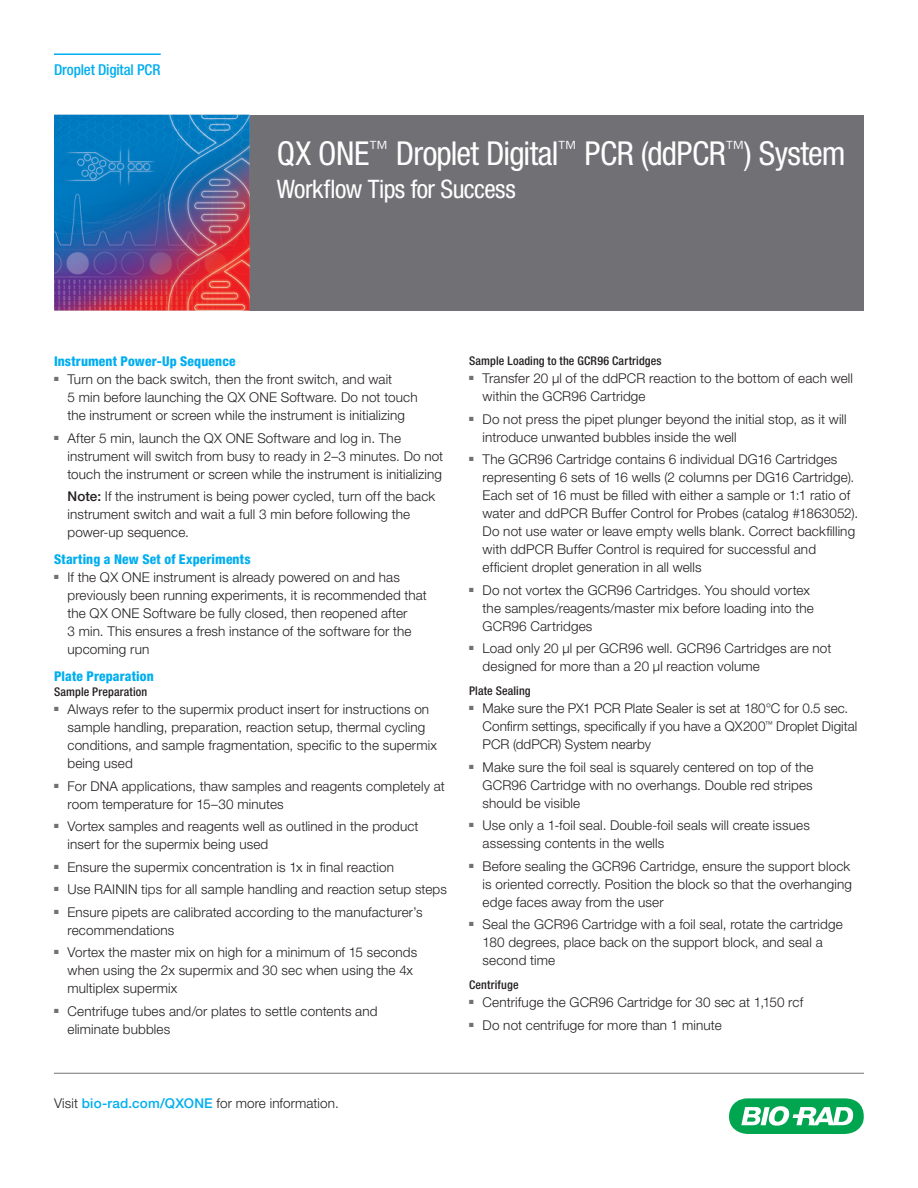
<style>
.page{position:relative;width:918px;height:1188px;background:#fff}
.page>*{position:absolute;margin:0;border:0;box-sizing:border-box;transform-origin:0 0}
.t1{font:condensed 33px "Helvetica Neue LT Std";letter-spacing:-.02em;color:#fff}
.t2{font:condensed 25.5px "Helvetica Neue LT Std";letter-spacing:-.02em;color:#fff}
.t3{font:500 condensed 15px "Helvetica Neue LT Std";letter-spacing:-.01em;color:#00aeef}
.t4{font:300 13.5px/18px "Helvetica Neue LT Std";letter-spacing:.01em;color:#231f20}
.t5{font:800 condensed 13.5px "Helvetica Neue LT Std";letter-spacing:.01em;color:#00aeef}
.t6{font:500 condensed 12px "Helvetica Neue LT Std";letter-spacing:.015em;color:#231f20}
.s1{font-weight:500}
.s2{font-weight:500;color:#00aeef}
</style>
<div class="page">
<svg style="left:729px;top:1098px;width:135px;height:36px"></svg>
<hr style="left:54px;top:1073px;width:810px;height:1px;background:#717074">
<hr style="left:54px;top:53px;width:107px;height:2px;background:#00aeef">
<div style="left:250px;top:115px;width:614px;height:195px;background:#717074"></div>
<img style="left:54px;top:115px;width:196px;height:195px">
<p class="t3" style="left:54px;top:61px;width:108px">Droplet Digital PCR</p>
<h1 class="t1" style="left:277px;top:135px;width:570px">QX ONE<sup>™</sup> Droplet Digital<sup>™</sup> PCR (ddPCR<sup>™</sup>) System</h1>
<h2 class="t2" style="left:277px;top:175px;width:241px">Workflow Tips for Success</h2>
<p class="t5" style="left:54px;top:353px;width:183px">Instrument Power-Up Sequence</p>
<p class="t4" style="left:68px;top:370px;width:352px;text-indent:-14px"><sup>■</sup> Turn on the back switch, then the front switch, and wait<br>5 min before launching the QX ONE Software. Do not touch the instrument or screen while the instrument is initializing</p>
<p class="t4" style="left:68px;top:428px;width:377px;text-indent:-14px"><sup>■</sup> After 5 min, launch the QX ONE Software and log in. The instrument will switch from busy to ready in 2–3 minutes. Do not touch the instrument or screen while the instrument is initializing</p>
<p class="t4" style="left:68px;top:487px;width:369px"><span class="s1">Note:</span> If the instrument is being power cycled, turn off the back instrument switch and wait a full 3 min before following the power-up sequence.</p>
<p class="t5" style="left:54px;top:551px;width:198px">Starting a New Set of Experiments</p>
<p class="t4" style="left:68px;top:568px;width:361px;text-indent:-14px"><sup>■</sup> If the QX ONE instrument is already powered on and has previously been running experiments, it is recommended that the QX ONE Software be fully closed, then reopened after<br>3 min. This ensures a fresh instance of the software for the upcoming run</p>
<p class="t5" style="left:54px;top:668px;width:101px">Plate Preparation</p>
<p class="t6" style="left:54px;top:685px;width:95px">Sample Preparation</p>
<p class="t4" style="left:68px;top:700px;width:371px;text-indent:-14px"><sup>■</sup> Always refer to the supermix product insert for instructions on sample handling, preparation, reaction setup, thermal cycling conditions, and sample fragmentation, specific to the supermix being used</p>
<p class="t4" style="left:68px;top:776px;width:379px;text-indent:-14px"><sup>■</sup> For DNA applications, thaw samples and reagents completely at room temperature for 15–30 minutes</p>
<p class="t4" style="left:68px;top:817px;width:353px;text-indent:-14px"><sup>■</sup> Vortex samples and reagents well as outlined in the product insert for the supermix being used</p>
<p class="t4" style="left:54px;top:858px;width:342px"><sup>■</sup> Ensure the supermix concentration is 1x in final reaction</p>
<p class="t4" style="left:54px;top:880px;width:395px"><sup>■</sup> Use RAININ tips for all sample handling and reaction setup steps</p>
<p class="t4" style="left:68px;top:903px;width:357px;text-indent:-14px"><sup>■</sup> Ensure pipets are calibrated according to the manufacturer’s recommendations</p>
<p class="t4" style="left:68px;top:943px;width:351px;text-indent:-14px"><sup>■</sup> Vortex the master mix on high for a minimum of 15 seconds when using the 2x supermix and 30 sec when using the 4x multiplex supermix</p>
<p class="t4" style="left:68px;top:1002px;width:312px;text-indent:-14px"><sup>■</sup> Centrifuge tubes and/or plates to settle contents and eliminate bubbles</p>
<p class="t6" style="left:469px;top:354px;width:194px">Sample Loading to the GCR96 Cartridges</p>
<p class="t4" style="left:483px;top:369px;width:372px;text-indent:-14px"><sup>■</sup> Transfer 20 µl of the ddPCR reaction to the bottom of each well within the GCR96 Cartridge</p>
<p class="t4" style="left:483px;top:409px;width:366px;text-indent:-14px"><sup>■</sup> Do not press the pipet plunger beyond the initial stop, as it will introduce unwanted bubbles inside the well</p>
<p class="t4" style="left:483px;top:450px;width:377px;text-indent:-14px"><sup>■</sup> The GCR96 Cartridge contains 6 individual DG16 Cartridges representing 6 sets of 16 wells (2 columns per DG16 Cartridge).<br>Each set of 16 must be filled with either a sample or 1:1 ratio of water and ddPCR Buffer Control for Probes (catalog #1863052).<br>Do not use water or leave empty wells blank. Correct backfilling with ddPCR Buffer Control is required for successful and efficient droplet generation in all wells</p>
<p class="t4" style="left:483px;top:580px;width:333px;text-indent:-14px"><sup>■</sup> Do not vortex the GCR96 Cartridges. You should vortex the samples/reagents/master mix before loading into the<br>GCR96 Cartridges</p>
<p class="t4" style="left:483px;top:639px;width:350px;text-indent:-14px"><sup>■</sup> Load only 20 µl per GCR96 well. GCR96 Cartridges are not designed for more than a 20 µl reaction volume</p>
<p class="t6" style="left:469px;top:684px;width:63px">Plate Sealing</p>
<p class="t4" style="left:483px;top:699px;width:376px;text-indent:-14px"><sup>■</sup> Make sure the PX1 PCR Plate Sealer is set at 180°C for 0.5 sec.<br>Confirm settings, specifically if you have a QX200<sup>™</sup> Droplet Digital<br>PCR (ddPCR) System nearby</p>
<p class="t4" style="left:483px;top:758px;width:332px;text-align:justify;text-indent:-14px"><sup>■</sup> Make sure the foil seal is squarely centered on top of the GCR96 Cartridge with no overhangs. Double red stripes should be visible</p>
<p class="t4" style="left:483px;top:816px;width:329px;text-indent:-14px"><sup>■</sup> Use only a 1-foil seal. Double-foil seals will create issues assessing contents in the wells</p>
<p class="t4" style="left:483px;top:857px;width:371px;text-indent:-14px"><sup>■</sup> Before sealing the GCR96 Cartridge, ensure the support block is oriented correctly. Position the block so that the overhanging edge faces away from the user</p>
<p class="t4" style="left:483px;top:915px;width:362px;text-indent:-14px"><sup>■</sup> Seal the GCR96 Cartridge with a foil seal, rotate the cartridge<br>180 degrees, place back on the support block, and seal a second time</p>
<p class="t6" style="left:469px;top:978px;width:51px">Centrifuge</p>
<p class="t4" style="left:469px;top:993px;width:336px"><sup>■</sup> Centrifuge the GCR96 Cartridge for 30 sec at 1,150 rcf</p>
<p class="t4" style="left:469px;top:1016px;width:254px"><sup>■</sup> Do not centrifuge for more than 1 minute</p>
<p class="t4" style="left:54px;top:1094px;width:286px">Visit <span class="s2">bio-rad.com/QXONE</span> for more information.</p>
</div>
